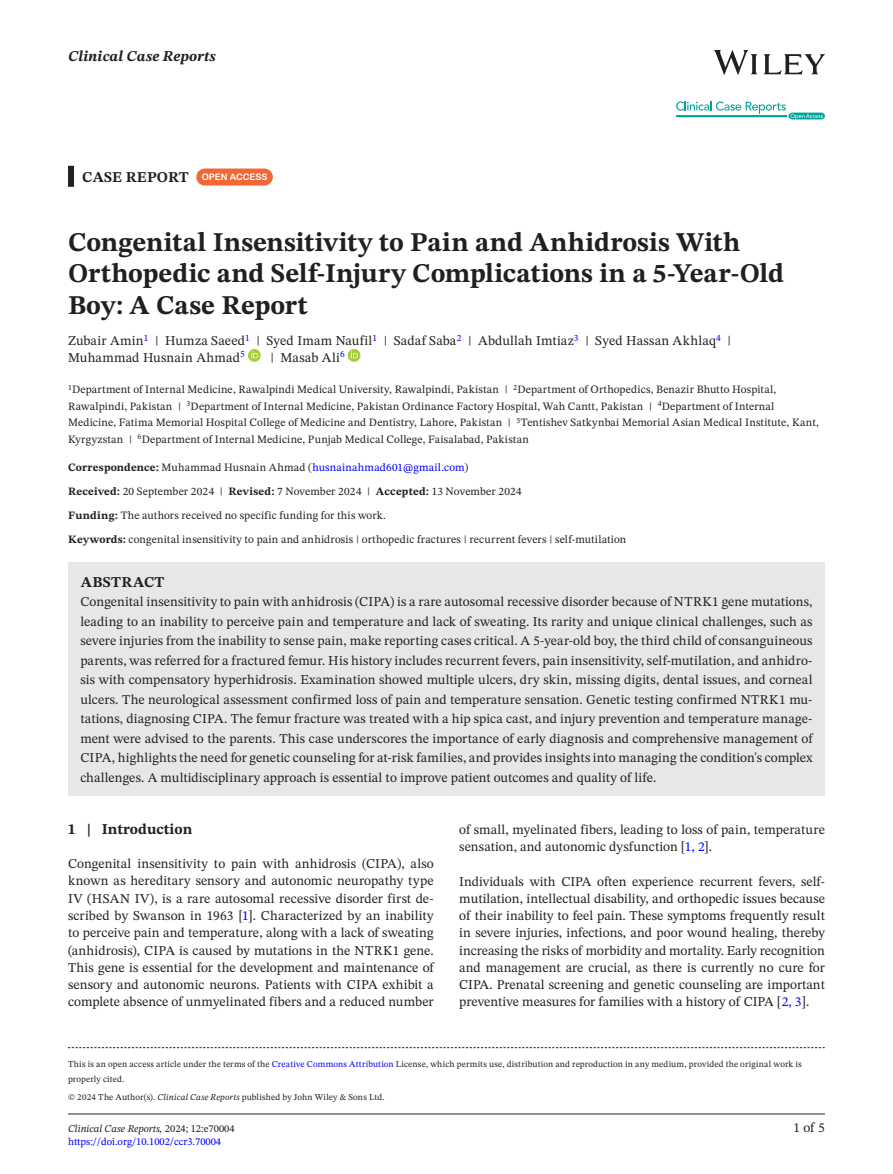
<style>
.page{position:relative;width:893px;height:1174px;background:#fff}
.page>*{position:absolute;margin:0;border:0;box-sizing:border-box;transform-origin:0 0}
.t1{font:700 27px/31.5px "STIX Two Text";color:#231f20}
.t2{font:700 15px "STIX Two Text";letter-spacing:.005em;color:#231f20}
.t3{font:italic 700 15px "STIX Two Text";letter-spacing:.01em;color:#231f20}
.t4{font:700 15px "STIX Two Text";letter-spacing:.025em;color:#231f20}
.t5{font:13.5px/17.2px "STIX Two Text";letter-spacing:.005em;color:#231f20;text-align:justify}
.t6{font:11.25px/16.5px "STIX Two Text";letter-spacing:.015em;color:#231f20}
.t7{font:italic 10.5px "STIX Two Text";color:#231f20}
.t8{font:10.5px "STIX Two Text";color:#00f}
.t9{font:9px/15px "STIX Two Text";letter-spacing:.02em;color:#231f20}
.s1{font-family:"Arial Rounded MT Bold";font-weight:400;font-size:9px;color:#fff}
.s2{font-weight:700}
.s3{color:#00f}
.s4{font-style:italic}
.s5{font-style:normal}
</style>
<div class="page">
<hr style="left:68px;top:1113px;width:757px;height:1px;background:#231f20">
<img style="left:714px;top:51px;width:111px;height:23px">
<svg style="left:676px;top:101px;width:149px;height:18px"></svg>
<div style="left:68px;top:166px;width:6px;height:21px;background:#231f20"></div>
<div style="left:68px;top:562px;width:757px;height:42px;background:#e6e7e9"></div>
<div style="left:68px;top:581px;width:757px;height:214px;background:#e6e7e9"></div>
<div style="left:196px;top:168px;width:77px;height:17px;background:#f16736;border-radius:9px"></div>
<svg style="left:248px;top:349px;width:13px;height:13px"></svg>
<svg style="left:251px;top:351px;width:7px;height:7px"></svg>
<svg style="left:348px;top:349px;width:12px;height:13px"></svg>
<svg style="left:351px;top:351px;width:7px;height:7px"></svg>
<svg style="left:68px;top:1047px;width:757px;height:1px"></svg>
<p class="t3" style="left:68px;top:46px;width:149px">Clinical Case Reports</p>
<p class="t2" style="left:82px;top:166px;width:187px">CASE REPORT <span class="s1">OPEN ACCESS</span></p>
<h1 class="t1" style="left:68px;top:227px;width:717px">Congenital Insensitivity to Pain and Anhidrosis With<br>Orthopedic and Self-Injury Complications in a 5-Year-Old<br>Boy: A Case Report</h1>
<p class="t5" style="left:68px;top:332px;width:665px;line-height:16.5px">Zubair Amin<sup>1</sup> | Humza Saeed<sup>1</sup> | Syed Imam Naufil<sup>1</sup> | Sadaf Saba<sup>2</sup> | Abdullah Imtiaz<sup>3</sup> | Syed Hassan Akhlaq<sup>4</sup> |<br>Muhammad Husnain Ahmad<sup>5</sup></p>
<p class="t5" style="left:270px;top:348px;width:76px">| Masab Ali<sup>6</sup></p>
<p class="t6" style="left:68px;top:381px;width:752px"><sup>1</sup>Department of Internal Medicine, Rawalpindi Medical University, Rawalpindi, Pakistan | <sup>2</sup>Department of Orthopedics, Benazir Bhutto Hospital, Rawalpindi, Pakistan | <sup>3</sup>Department of Internal Medicine, Pakistan Ordinance Factory Hospital, Wah Cantt, Pakistan | <sup>4</sup>Department of Internal Medicine, Fatima Memorial Hospital College of Medicine and Dentistry, Lahore, Pakistan | <sup>5</sup>Tentishev Satkynbai Memorial Asian Medical Institute, Kant, Kyrgyzstan | <sup>6</sup>Department of Internal Medicine, Punjab Medical College, Faisalabad, Pakistan</p>
<p class="t6" style="left:68px;top:455px;width:455px;line-height:24px"><span class="s2">Correspondence:</span> Muhammad Husnain Ahmad (<span class="s3">husnainahmad601@gmail.com</span>)<br><span class="s2">Received:</span> 20 September 2024 | <span class="s2">Revised:</span> 7 November 2024 | <span class="s2">Accepted:</span> 13 November 2024<br><span class="s2">Funding:</span> The authors received no specific funding for this work.</p>
<p class="t6" style="left:68px;top:531px;width:560px"><span class="s2">Keywords:</span> congenital insensitivity to pain and anhidrosis | orthopedic fractures | recurrent fevers | self-mutilation</p>
<p class="t4" style="left:81px;top:571px;width:85px">ABSTRACT</p>
<p class="t5" style="left:80px;top:592px;width:734px;line-height:19.5px">Congenital insensitivity to pain with anhidrosis (CIPA) is a rare autosomal recessive disorder because of NTRK1 gene mutations, leading to an inability to perceive pain and temperature and lack of sweating. Its rarity and unique clinical challenges, such as severe injuries from the inability to sense pain, make reporting cases critical. A 5-year-old boy, the third child of consanguineous parents, was referred for a fractured femur. His history includes recurrent fevers, pain insensitivity, self-mutilation, and anhidro&shy;sis with compensatory hyperhidrosis. Examination showed multiple ulcers, dry skin, missing digits, dental issues, and corneal ulcers. The neurological assessment confirmed loss of pain and temperature sensation. Genetic testing confirmed NTRK1 mu&shy;tations, diagnosing CIPA. The femur fracture was treated with a hip spica cast, and injury prevention and temperature manage&shy;ment were advised to the parents. This case underscores the importance of early diagnosis and comprehensive management of CIPA, highlights the need for genetic counseling for at-risk families, and provides insights into managing the condition's complex challenges. A multidisciplinary approach is essential to improve patient outcomes and quality of life.</p>
<p class="t2" style="left:68px;top:818px;width:126px">1 | Introduction</p>
<p class="t5" style="left:68px;top:855px;width:367px">Congenital insensitivity to pain with anhidrosis (CIPA), also known as hereditary sensory and autonomic neuropathy type IV (HSAN IV), is a rare autosomal recessive disorder first de&shy;scribed by Swanson in 1963 [<span class="s3">1</span>]. Characterized by an inability to perceive pain and temperature, along with a lack of sweating (anhidrosis), CIPA is caused by mutations in the NTRK1 gene.<br>This gene is essential for the development and maintenance of sensory and autonomic neurons. Patients with CIPA exhibit a complete absence of unmyelinated fibers and a reduced number</p>
<p class="t5" style="left:459px;top:820px;width:367px">of small, myelinated fibers, leading to loss of pain, temperature sensation, and autonomic dysfunction [<span class="s3">1, 2</span>].</p>
<p class="t5" style="left:459px;top:872px;width:367px">Individuals with CIPA often experience recurrent fevers, self&shy;mutilation, intellectual disability, and orthopedic issues because of their inability to feel pain. These symptoms frequently result in severe injuries, infections, and poor wound healing, thereby increasing the risks of morbidity and mortality. Early recognition and management are crucial, as there is currently no cure for CIPA. Prenatal screening and genetic counseling are important preventive measures for families with a history of CIPA [<span class="s3">2, 3</span>].</p>
<p class="t9" style="left:68px;top:1056px;width:735px">This is an open access article under the terms of the <span class="s3">Creative Commons Attribution</span> License, which permits use, distribution and reproduction in any medium, provided the original work is properly cited.</p>
<p class="t9" style="left:68px;top:1089px;width:318px">© 2024 The Author(s). <span class="s4">Clinical Case Reports</span> published by John Wiley &amp; Sons Ltd.</p>
<p class="t7" style="left:68px;top:1121px;width:168px">Clinical Case Reports, <span class="s5">2024; 12:e70004</span></p>
<p class="t5" style="left:793px;top:1119px;width:33px">1 of 5</p>
<p class="t8" style="left:68px;top:1134px;width:155px">https://doi.org/10.1002/ccr3.70004</p>
</div>
